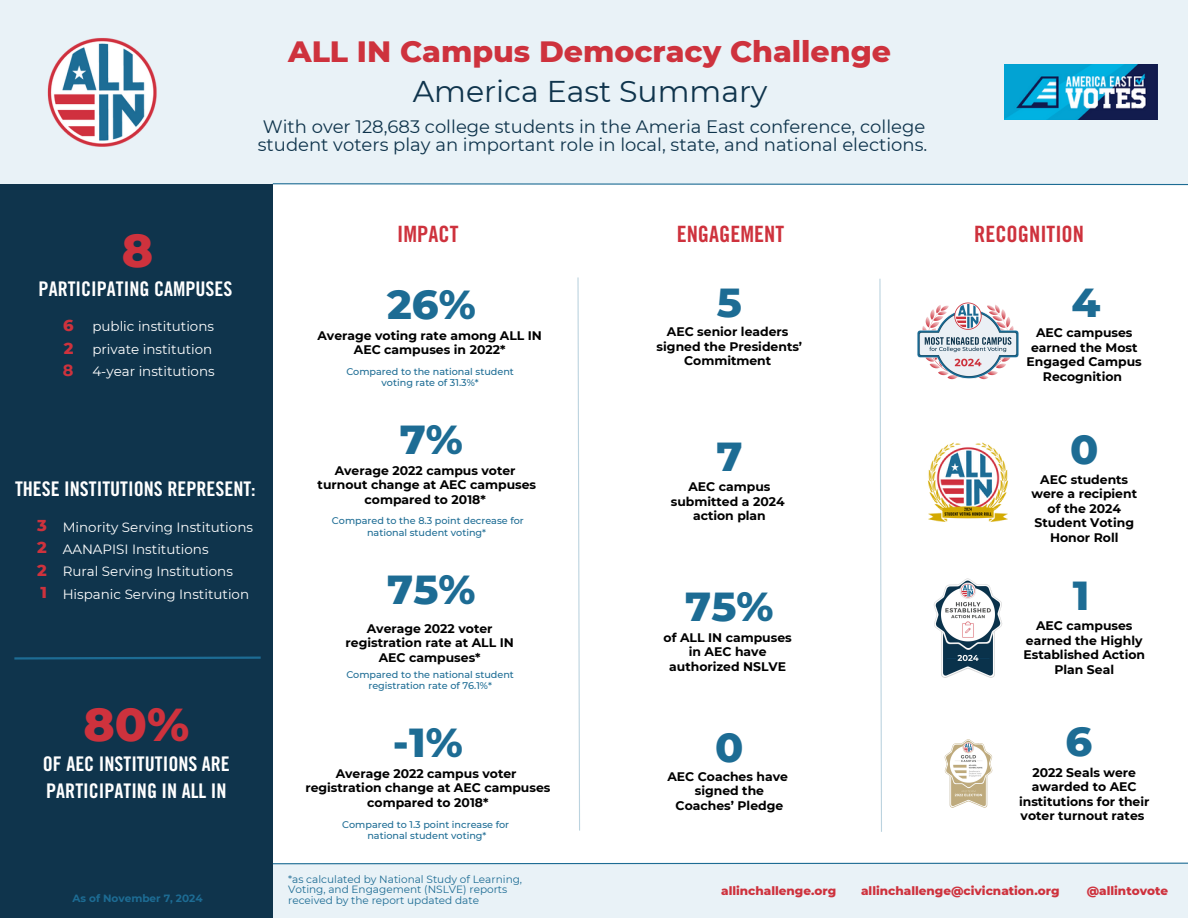
<style>
.page{position:relative;width:1188px;height:918px;background:#fff}
.page>*{position:absolute;margin:0;border:0;box-sizing:border-box;transform-origin:0 0}
.t1{font:800 47.1px "Montserrat";color:#ce323d}
.t2{font:800 41.4px "Montserrat";color:#1d6c94}
.t3{font:800 30px "Montserrat";color:#ce323d}
.t4{font:30px "Montserrat";color:#0f344c}
.t5{font:22.5px "Trade Gothic LT Pro Bd Cn 20";color:#ce323d}
.t6{font:20.1px/27.3px "Trade Gothic LT Pro Bd Cn 20";color:#fff}
.t7{font:18px/18px "Montserrat";color:#0f344c}
.t8{font:800 16.2px "Montserrat";color:#ce323d}
.t9{font:700 16.2px "Montserrat";color:#ce323d}
.t10{font:13.5px "Montserrat";color:#fff}
.t11{font:700 12.45px/14.4px "Montserrat";color:#000;text-align:center}
.t12{font:800 12px "Montserrat";color:#ce323d}
.t13{font:10.5px/10.5px "Montserrat";color:#1d6c94}
.t14{font:700 10.5px "Montserrat";color:#1d6c94}
.t15{font:500 9.6px/11.2px "Montserrat";color:#1d6c94;text-align:center}
</style>
<div class="page">
<div style="left:0;top:864px;width:1188px;height:54px;background:#e9f2f7"></div>
<div style="left:0;top:184px;width:273px;height:734px;background:#0f344c"></div>
<div style="left:0;top:0;width:1188px;height:184px;background:#e9f2f7"></div>
<img style="left:1004px;top:64px;width:153px;height:55px">
<svg style="left:273px;top:862px;width:915px;height:3px"></svg>
<svg style="left:272px;top:183px;width:916px;height:3px"></svg>
<svg style="left:14px;top:656px;width:247px;height:4px"></svg>
<svg style="left:577px;top:277px;width:3px;height:554px"></svg>
<svg style="left:879px;top:278px;width:3px;height:554px"></svg>
<img style="left:917px;top:302px;width:102px;height:78px">
<img style="left:934px;top:578px;width:69px;height:100px">
<img style="left:927px;top:442px;width:82px;height:80px">
<img style="left:944px;top:739px;width:49px;height:69px">
<img style="left:47px;top:38px;width:110px;height:109px">
<h5 class="t3" style="left:288px;top:33px;width:605px">ALL IN Campus Democracy Challenge</h5>
<h2 class="t4" style="left:413px;top:73px;width:356px">America East Summary</h2>
<p class="t7" style="left:258px;top:118px;width:671px">With over 128,683 college students in the Ameria East conference, college student voters play an important role in local, state, and national elections.</p>
<p class="t1" style="left:122px;top:222px;width:33px">8</p>
<p class="t6" style="left:39px;top:278px;width:195px">PARTICIPATING CAMPUSES</p>
<p class="t8" style="left:63px;top:316px;width:12px">6</p>
<p class="t8" style="left:64px;top:338px;width:11px">2</p>
<p class="t9" style="left:63px;top:360px;width:12px">8</p>
<p class="t10" style="left:92px;top:318px;width:123px">public institutions</p>
<p class="t10" style="left:92px;top:341px;width:121px">private institution</p>
<p class="t10" style="left:92px;top:363px;width:124px">4-year institutions</p>
<p class="t5" style="left:397px;top:226px;width:63px">IMPACT</p>
<p class="t5" style="left:677px;top:226px;width:109px">ENGAGEMENT</p>
<h2 class="t5" style="left:974px;top:226px;width:111px">RECOGNITION</h2>
<p class="t2" style="left:387px;top:279px;width:90px">26%</p>
<p class="t11" style="left:317px;top:328px;width:226px">Average voting rate among ALL IN</p>
<p class="t11" style="left:354px;top:343px;width:153px">AEC campuses in 2022*</p>
<p class="t15" style="left:346px;top:366px;width:169px">Compared to the national student</p>
<p class="t15" style="left:382px;top:377px;width:99px">voting rate of 31.3%*</p>
<p class="t2" style="left:717px;top:277px;width:27px">5</p>
<p class="t11" style="left:667px;top:325px;width:123px">AEC senior leaders</p>
<p class="t11" style="left:657px;top:339px;width:147px">signed the Presidents’<br>Commitment</p>
<h3 class="t2" style="left:1072px;top:277px;width:30px">4</h3>
<h4 class="t11" style="left:1027px;top:326px;width:117px">AEC campuses earned the Most<br>Engaged Campus<br>Recognition</h4>
<p class="t6" style="left:15px;top:478px;width:242px">THESE INSTITUTIONS REPRESENT:</p>
<p class="t8" style="left:37px;top:516px;width:11px">3</p>
<h6 class="t8" style="left:37px;top:538px;width:11px">2</h6>
<h2 class="t8" style="left:37px;top:560px;width:11px">2</h2>
<p class="t8" style="left:40px;top:582px;width:8px">1</p>
<p class="t10" style="left:63px;top:519px;width:192px">Minority Serving Institutions</p>
<p class="t10" style="left:63px;top:541px;width:147px">AANAPISI Institutions</p>
<p class="t10" style="left:63px;top:563px;width:172px">Rural Serving Institutions</p>
<h2 class="t10" style="left:63px;top:586px;width:188px">Hispanic Serving Institution</h2>
<p class="t1" style="left:83px;top:695px;width:107px">80%</p>
<p class="t6" style="left:43px;top:753px;width:189px">OF AEC INSTITUTIONS ARE<br>PARTICIPATING IN ALL IN</p>
<p class="t14" style="left:73px;top:892px;width:132px">As of November 7, 2024</p>
<p class="t2" style="left:400px;top:414px;width:65px">7%</p>
<h2 class="t11" style="left:335px;top:463px;width:182px">Average 2022 campus voter</h2>
<p class="t11" style="left:318px;top:477px;width:220px">turnout change at AEC campuses compared to 2018*</p>
<p class="t15" style="left:332px;top:515px;width:193px">Compared to the 8.3 point decrease for national student voting*</p>
<p class="t2" style="left:387px;top:564px;width:90px">75%</p>
<p class="t11" style="left:367px;top:621px;width:127px">Average 2022 voter</p>
<p class="t11" style="left:346px;top:635px;width:170px">registration rate at ALL IN</p>
<p class="t11" style="left:379px;top:650px;width:103px">AEC campuses*</p>
<p class="t15" style="left:346px;top:669px;width:169px">Compared to the national student</p>
<p class="t15" style="left:368px;top:680px;width:125px">registration rate of 76.1%*</p>
<p class="t2" style="left:393px;top:717px;width:71px">-1%</p>
<p class="t11" style="left:336px;top:766px;width:182px">Average 2022 campus voter</p>
<p class="t11" style="left:305px;top:780px;width:247px">registration change at AEC campuses compared to 2018*</p>
<p class="t15" style="left:342px;top:819px;width:169px">Compared to 1.3 point increase for</p>
<p class="t15" style="left:367px;top:830px;width:121px">national student voting*</p>
<p class="t2" style="left:716px;top:431px;width:28px">7</p>
<p class="t11" style="left:688px;top:480px;width:84px">AEC campus</p>
<p class="t11" style="left:671px;top:494px;width:115px">submitted a 2024</p>
<p class="t11" style="left:693px;top:509px;width:74px">action plan</p>
<p class="t2" style="left:685px;top:581px;width:90px">75%</p>
<p class="t11" style="left:664px;top:630px;width:130px">of ALL IN campuses</p>
<p class="t11" style="left:689px;top:644px;width:79px">in AEC have</p>
<p class="t11" style="left:669px;top:659px;width:119px">authorized NSLVE</p>
<p class="t2" style="left:715px;top:722px;width:30px">0</p>
<p class="t11" style="left:667px;top:769px;width:122px">AEC Coaches have</p>
<p class="t11" style="left:695px;top:783px;width:71px">signed the</p>
<p class="t11" style="left:676px;top:798px;width:109px">Coaches’ Pledge</p>
<p class="t2" style="left:1070px;top:424px;width:30px">0</p>
<h6 class="t11" style="left:1031px;top:472px;width:107px">AEC students were a recipient of the 2024<br>Student Voting<br>Honor Roll</h6>
<p class="t2" style="left:1073px;top:570px;width:18px">1</p>
<p class="t11" style="left:1023px;top:619px;width:123px">AEC campuses earned the Highly<br>Established Action<br>Plan Seal</p>
<p class="t2" style="left:1065px;top:716px;width:28px">6</p>
<p class="t11" style="left:1019px;top:765px;width:132px">2022 Seals were awarded to AEC institutions for their voter turnout rates</p>
<p class="t13" style="left:288px;top:874px;width:236px">*as calculated by National Study of Learning,<br>Voting, and Engagement (NSLVE) reports received by the report updated date</p>
<p class="t12" style="left:721px;top:883px;width:117px">allinchallenge.org</p>
<h1 class="t12" style="left:861px;top:883px;width:200px">allinchallenge@civicnation.org</h1>
<h6 class="t12" style="left:1087px;top:883px;width:83px">@allintovote</h6>
</div>
